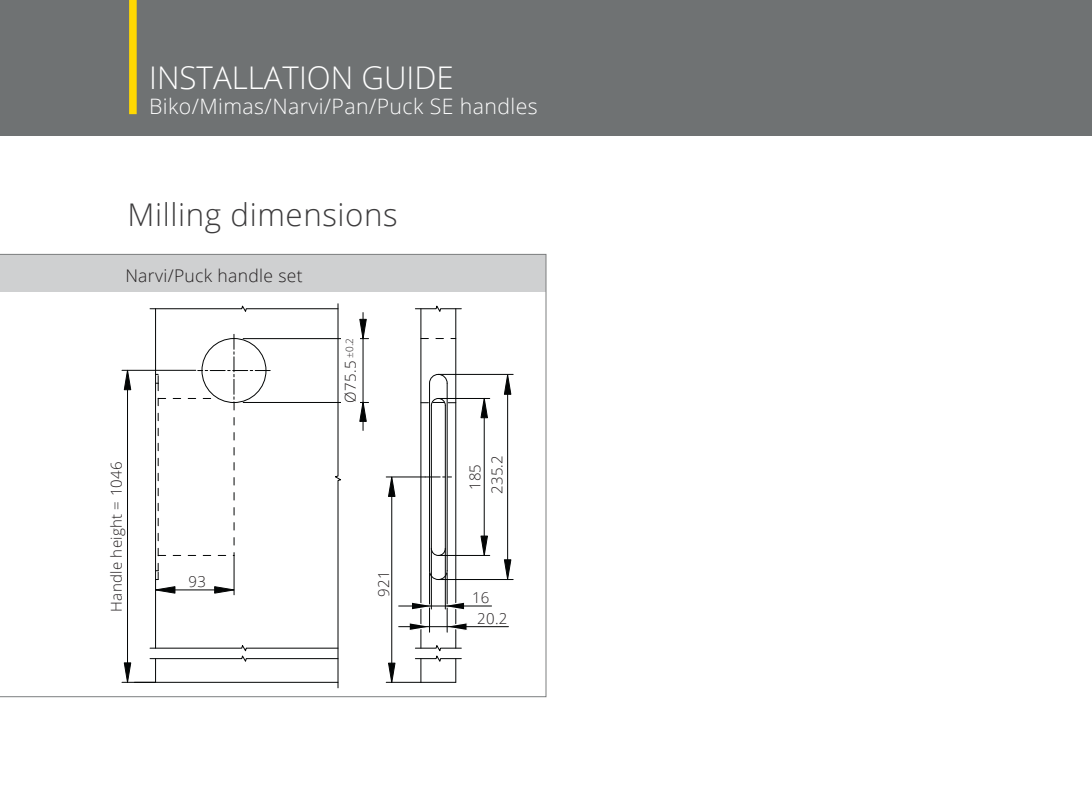
<style>
.page{position:relative;width:1092px;height:787px;background:#fff}
.page>*{position:absolute;margin:0;border:0;box-sizing:border-box;transform-origin:0 0}
.t1{font:300 31.25px "Open Sans";letter-spacing:.02em;color:#3c3b3c}
.t2{font:300 31.25px "Open Sans";color:#fff}
.t3{font:300 21.25px "Open Sans";letter-spacing:.02em;color:#fff}
.t4{font:300 17.5px "Open Sans";letter-spacing:.02em;color:#231f20}
.t5{font:300 15px/21.2px "Open Sans";letter-spacing:.02em;color:#231f20}
</style>
<div class="page">
<div style="left:0;top:0;width:1091px;height:135px;background:#6f7273"></div>
<div style="left:129px;top:0;width:8px;height:114px;background:#ffd801"></div>
<div style="left:0;top:254px;width:545px;height:38px;background:#cfd0d1"></div>
<hr style="left:243px;top:402px;width:125px;height:1px;background:#030505">
<svg style="left:421px;top:338px;width:34px;height:1px"></svg>
<hr style="left:445px;top:405px;width:1px;height:143px;background:#030505">
<hr style="left:431px;top:405px;width:1px;height:143px;background:#030505">
<svg style="left:430px;top:547px;width:16px;height:9px"></svg>
<svg style="left:421px;top:397px;width:34px;height:9px"></svg>
<svg style="left:429px;top:570px;width:19px;height:10px"></svg>
<hr style="left:446px;top:383px;width:1px;height:187px;background:#030505">
<svg style="left:429px;top:373px;width:19px;height:11px"></svg>
<hr style="left:429px;top:383px;width:1px;height:187px;background:#030505">
<hr style="left:421px;top:682px;width:35px;height:1px;background:#030505">
<hr style="left:455px;top:309px;width:1px;height:339px;background:#030505">
<hr style="left:420px;top:309px;width:1px;height:339px;background:#030505">
<svg style="left:415px;top:305px;width:47px;height:8px"></svg>
<svg style="left:415px;top:644px;width:47px;height:38px"></svg>
<svg style="left:425px;top:476px;width:26px;height:1px"></svg>
<hr style="left:122px;top:370px;width:74px;height:1px;background:#030505">
<hr style="left:122px;top:682px;width:33px;height:1px;background:#030505">
<svg style="left:504px;top:373px;width:7px;height:22px"></svg>
<svg style="left:504px;top:559px;width:7px;height:20px"></svg>
<svg style="left:388px;top:477px;width:7px;height:20px"></svg>
<svg style="left:388px;top:662px;width:7px;height:20px"></svg>
<svg style="left:480px;top:397px;width:8px;height:21px"></svg>
<svg style="left:480px;top:535px;width:8px;height:20px"></svg>
<svg style="left:359px;top:400px;width:7px;height:22px"></svg>
<svg style="left:359px;top:319px;width:8px;height:22px"></svg>
<hr style="left:243px;top:338px;width:125px;height:1px;background:#030505">
<hr style="left:362px;top:312px;width:1px;height:118px;background:#030505">
<hr style="left:438px;top:555px;width:51px;height:1px;background:#030505">
<hr style="left:438px;top:398px;width:51px;height:1px;background:#030505">
<hr style="left:484px;top:403px;width:1px;height:148px;background:#030505">
<hr style="left:386px;top:476px;width:39px;height:1px;background:#030505">
<hr style="left:386px;top:682px;width:35px;height:1px;background:#030505">
<hr style="left:391px;top:481px;width:1px;height:195px;background:#030505">
<hr style="left:438px;top:374px;width:75px;height:1px;background:#030505">
<hr style="left:438px;top:579px;width:75px;height:1px;background:#030505">
<hr style="left:507px;top:379px;width:1px;height:196px;background:#030505">
<svg style="left:447px;top:622px;width:21px;height:9px"></svg>
<svg style="left:408px;top:622px;width:21px;height:9px"></svg>
<hr style="left:429px;top:573px;width:1px;height:59px;background:#030505">
<hr style="left:446px;top:573px;width:1px;height:59px;background:#030505">
<hr style="left:398px;top:626px;width:110px;height:1px;background:#030505">
<svg style="left:443px;top:601px;width:22px;height:9px"></svg>
<svg style="left:410px;top:601px;width:22px;height:9px"></svg>
<hr style="left:398px;top:605px;width:93px;height:1px;background:#030505">
<hr style="left:431px;top:548px;width:1px;height:61px;background:#030505">
<hr style="left:445px;top:548px;width:1px;height:61px;background:#030505">
<svg style="left:124px;top:303px;width:218px;height:385px"></svg>
<div style="left:342px;top:337px;width:18px;height:68px;background:#fff"></div>
<h1 class="t2" style="left:149px;top:56px;width:306px">INSTALLATION GUIDE</h1>
<h2 class="t3" style="left:149px;top:92px;width:390px">Biko/Mimas/Narvi/Pan/Puck SE handles</h2>
<h1 class="t1" style="left:128px;top:193px;width:272px">Milling dimensions</h1>
<p class="t4" style="left:125px;top:264px;width:179px">Narvi/Puck handle set</p>
<p class="t5" style="left:105px;top:611px;width:152px;rotate:-90deg">Handle height = 1046</p>
<p class="t5" style="left:188px;top:570px;width:19px">93</p>
<p class="t5" style="left:339px;top:403px;width:67px;rotate:-90deg">Ø75.5 <sup>±0.2</sup></p>
<p class="t5" style="left:372px;top:597px;width:28px;rotate:-90deg">921</p>
<p class="t5" style="left:464px;top:490px;width:28px;rotate:-90deg">185</p>
<p class="t5" style="left:486px;top:494px;width:40px;rotate:-90deg">235.2</p>
<p class="t5" style="left:477px;top:586px;width:32px;text-indent:-5px">16<br>20.2</p>
</div>
